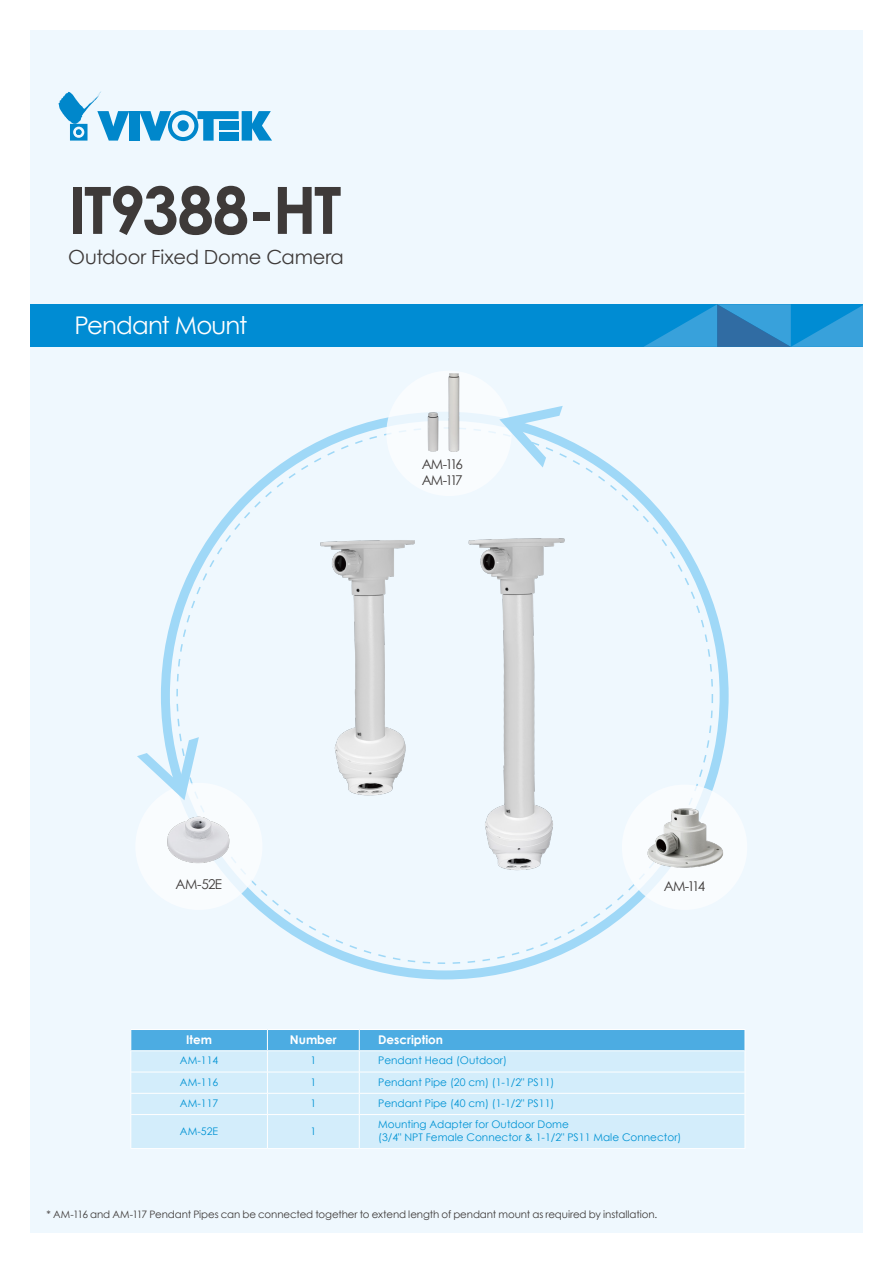
<style>
.page{position:relative;width:893px;height:1263px;background:#fff}
.page>*{position:absolute;margin:0;border:0;box-sizing:border-box;transform-origin:0 0}
.t1{font:700 65.25px "Century Gothic";letter-spacing:-.035em;color:#3e3a39}
.t2{font:24.45px "Century Gothic";letter-spacing:-.035em;color:#fff}
.t3{font:19.5px "Century Gothic";letter-spacing:-.01em;color:#3e3a39}
.t4{font:13.5px "Century Gothic";letter-spacing:-.105em;color:#3e3a39}
.t5{font:13.5px/16.6px "Century Gothic";letter-spacing:-.165em;color:#3e3a39}
.t6{font:700 12px "Century Gothic";color:#fff}
.t7{font:10.5px/12.6px "Century Gothic";color:#0093d4}
.t8{font:10.2px "Century Gothic";letter-spacing:-.01em;color:#3e3a39}
</style>
<div class="page">
<div style="left:30px;top:30px;width:833px;height:1203px;background:#eff8fe"></div>
<div style="left:135px;top:783px;width:127px;height:127px;background:#fcfdff;border-radius:50%"></div>
<img style="left:167px;top:813px;width:67px;height:52px">
<img style="left:302px;top:527px;width:132px;height:287px">
<img style="left:450px;top:525px;width:134px;height:380px">
<div style="left:622px;top:785px;width:125px;height:125px;background:#fcfdff;border-radius:50%"></div>
<img style="left:647px;top:804px;width:77px;height:66px">
<svg style="left:137px;top:737px;width:62px;height:63px"></svg>
<div style="left:386px;top:371px;width:126px;height:125px;background:#fcfdff;border-radius:50%"></div>
<img style="left:435px;top:364px;width:38px;height:88px">
<img style="left:425px;top:410px;width:18px;height:42px">
<svg style="left:499px;top:406px;width:64px;height:61px"></svg>
<div style="left:131px;top:1115px;width:614px;height:33px;background:#d3edfb"></div>
<svg style="left:130px;top:1029px;width:616px;height:85px;background:#b3ddf5"></svg>
<hr style="left:130px;top:1114px;width:1px;height:34px;background:#fff">
<hr style="left:267px;top:1115px;width:1px;height:33px;background:#fff">
<hr style="left:359px;top:1115px;width:1px;height:33px;background:#fff">
<hr style="left:745px;top:1114px;width:1px;height:34px;background:#fff">
<hr style="left:131px;top:1050px;width:136px;height:1px;background:#fff">
<hr style="left:267px;top:1050px;width:92px;height:1px;background:#fff">
<hr style="left:359px;top:1050px;width:386px;height:1px;background:#fff">
<hr style="left:131px;top:1072px;width:136px;height:1px;background:#fff">
<hr style="left:267px;top:1072px;width:92px;height:1px;background:#fff">
<hr style="left:359px;top:1072px;width:386px;height:1px;background:#fff">
<hr style="left:131px;top:1093px;width:136px;height:1px;background:#fff">
<hr style="left:267px;top:1093px;width:92px;height:1px;background:#fff">
<hr style="left:359px;top:1093px;width:386px;height:1px;background:#fff">
<hr style="left:131px;top:1114px;width:136px;height:1px;background:#fff">
<hr style="left:267px;top:1114px;width:92px;height:1px;background:#fff">
<hr style="left:359px;top:1114px;width:386px;height:1px;background:#fff">
<hr style="left:130px;top:1148px;width:137px;height:1px;background:#fff">
<hr style="left:267px;top:1148px;width:92px;height:1px;background:#fff">
<hr style="left:359px;top:1148px;width:386px;height:1px;background:#fff">
<h1 class="t1" style="left:68px;top:161px;width:275px">IT9388-HT</h1>
<h3 class="t3" style="left:68px;top:243px;width:277px">Outdoor Fixed Dome Camera</h3>
<h2 class="t2" style="left:74px;top:308px;width:174px">Pendant Mount</h2>
<p class="t5" style="left:422px;top:455px;width:43px">AM-116<br>AM-117</p>
<p class="t4" style="left:176px;top:874px;width:48px">AM-52E</p>
<p class="t4" style="left:664px;top:876px;width:43px">AM-114</p>
<p class="t6" style="left:186px;top:1031px;width:27px">Item</p>
<p class="t6" style="left:290px;top:1031px;width:48px">Number</p>
<p class="t6" style="left:378px;top:1031px;width:67px">Description</p>
<p class="t7" style="left:180px;top:1054px;width:40px">AM-114</p>
<p class="t7" style="left:310px;top:1054px;width:7px">1</p>
<p class="t7" style="left:378px;top:1054px;width:130px">Pendant Head (Outdoor)</p>
<p class="t7" style="left:180px;top:1075px;width:40px">AM-116</p>
<p class="t7" style="left:310px;top:1075px;width:7px">1</p>
<p class="t7" style="left:378px;top:1075px;width:178px">Pendant Pipe (20 cm) (1-1/2" PS11)</p>
<p class="t7" style="left:180px;top:1097px;width:40px">AM-117</p>
<p class="t7" style="left:310px;top:1097px;width:7px">1</p>
<p class="t7" style="left:378px;top:1097px;width:178px">Pendant Pipe (40 cm) (1-1/2" PS11)</p>
<p class="t7" style="left:180px;top:1124px;width:40px">AM-52E</p>
<p class="t7" style="left:310px;top:1124px;width:7px">1</p>
<p class="t7" style="left:378px;top:1118px;width:305px">Mounting Adapter for Outdoor Dome<br>(3/4" NPT Female Connector &amp; 1-1/2" PS11 Male Connector)</p>
<p class="t8" style="left:47px;top:1207px;width:612px">* AM-116 and AM-117 Pendant Pipes can be connected together to extend length of pendant mount as required by installation.</p>
</div>
